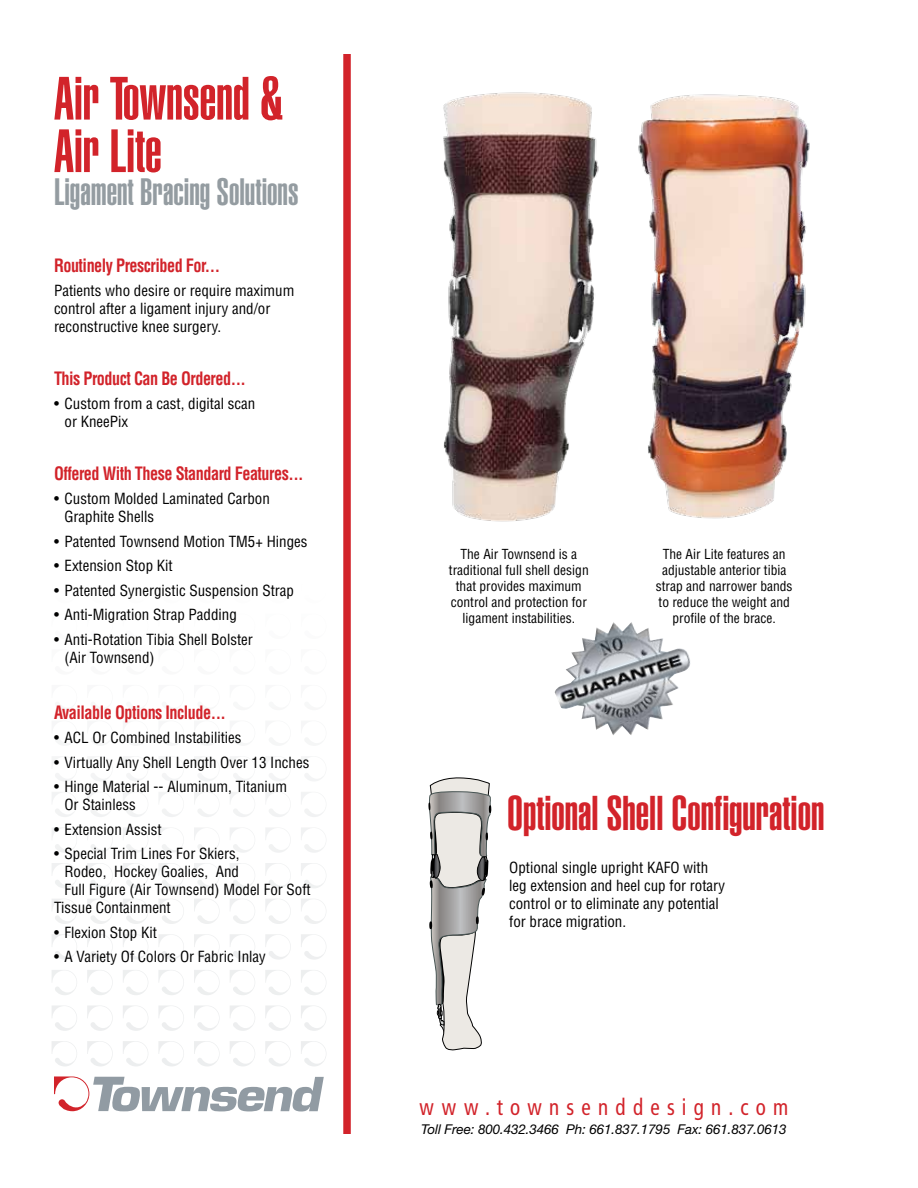
<style>
.page{position:relative;width:918px;height:1188px;background:#fff}
.page>*{position:absolute;margin:0;border:0;box-sizing:border-box;transform-origin:0 0}
.t1{font:60px/52.5px "Helvetica LT Std Ultra Comp";color:#d2232a}
.t2{font:48px "Helvetica LT Std Ultra Comp";color:#d2232a}
.t3{font:37.5px "Helvetica LT Std Ultra Comp";color:#949ca1}
.t4{font:condensed 23.1px "Frutiger LT Std";letter-spacing:.345em;color:#d2232a;scale:.91 1}
.t5{font:700 condensed 18px "Helvetica LT Std";letter-spacing:-.03em;color:#d2232a;scale:.9 1}
.t6{font:condensed 15px/18px "Helvetica LT Std";color:#000}
.t7{font:condensed 13.5px/16.2px "Helvetica LT Std";color:#000;text-align:center}
.t8{font:italic 13.5px "Helvetica Neue LT Std";letter-spacing:-.01em;color:#000}
</style>
<div class="page">
<svg style="left:52px;top:757px;width:21px;height:24px"></svg>
<svg style="left:88px;top:757px;width:22px;height:24px"></svg>
<svg style="left:123px;top:757px;width:20px;height:24px"></svg>
<svg style="left:159px;top:757px;width:21px;height:24px"></svg>
<svg style="left:194px;top:757px;width:23px;height:24px"></svg>
<svg style="left:230px;top:757px;width:20px;height:24px"></svg>
<svg style="left:266px;top:757px;width:21px;height:24px"></svg>
<svg style="left:301px;top:757px;width:22px;height:24px"></svg>
<svg style="left:52px;top:792px;width:22px;height:25px"></svg>
<svg style="left:87px;top:792px;width:23px;height:25px"></svg>
<svg style="left:123px;top:792px;width:22px;height:25px"></svg>
<svg style="left:159px;top:792px;width:22px;height:25px"></svg>
<svg style="left:194px;top:792px;width:22px;height:25px"></svg>
<svg style="left:230px;top:792px;width:22px;height:25px"></svg>
<svg style="left:266px;top:792px;width:22px;height:25px"></svg>
<svg style="left:301px;top:792px;width:22px;height:25px"></svg>
<svg style="left:52px;top:828px;width:24px;height:25px"></svg>
<svg style="left:87px;top:828px;width:25px;height:25px"></svg>
<svg style="left:123px;top:828px;width:25px;height:25px"></svg>
<svg style="left:159px;top:828px;width:22px;height:25px"></svg>
<svg style="left:194px;top:828px;width:25px;height:25px"></svg>
<svg style="left:230px;top:828px;width:25px;height:25px"></svg>
<svg style="left:265px;top:828px;width:24px;height:25px"></svg>
<svg style="left:301px;top:828px;width:25px;height:25px"></svg>
<svg style="left:52px;top:863px;width:25px;height:25px"></svg>
<svg style="left:87px;top:863px;width:26px;height:25px"></svg>
<svg style="left:123px;top:863px;width:25px;height:25px"></svg>
<svg style="left:159px;top:863px;width:25px;height:25px"></svg>
<svg style="left:194px;top:863px;width:25px;height:25px"></svg>
<svg style="left:230px;top:863px;width:25px;height:25px"></svg>
<svg style="left:265px;top:863px;width:26px;height:25px"></svg>
<svg style="left:301px;top:863px;width:25px;height:25px"></svg>
<svg style="left:52px;top:899px;width:25px;height:25px"></svg>
<svg style="left:87px;top:899px;width:26px;height:25px"></svg>
<svg style="left:123px;top:899px;width:25px;height:25px"></svg>
<svg style="left:159px;top:899px;width:25px;height:25px"></svg>
<svg style="left:194px;top:899px;width:26px;height:25px"></svg>
<svg style="left:230px;top:899px;width:25px;height:25px"></svg>
<svg style="left:265px;top:899px;width:26px;height:25px"></svg>
<svg style="left:301px;top:899px;width:25px;height:25px"></svg>
<svg style="left:52px;top:934px;width:25px;height:26px"></svg>
<svg style="left:87px;top:934px;width:26px;height:26px"></svg>
<svg style="left:123px;top:934px;width:25px;height:26px"></svg>
<svg style="left:159px;top:934px;width:25px;height:26px"></svg>
<svg style="left:194px;top:934px;width:26px;height:26px"></svg>
<svg style="left:230px;top:934px;width:25px;height:26px"></svg>
<svg style="left:265px;top:934px;width:26px;height:26px"></svg>
<svg style="left:301px;top:934px;width:25px;height:26px"></svg>
<svg style="left:52px;top:970px;width:25px;height:25px"></svg>
<svg style="left:87px;top:970px;width:26px;height:25px"></svg>
<svg style="left:123px;top:970px;width:25px;height:25px"></svg>
<svg style="left:158px;top:970px;width:26px;height:25px"></svg>
<svg style="left:194px;top:970px;width:26px;height:25px"></svg>
<svg style="left:230px;top:970px;width:25px;height:25px"></svg>
<svg style="left:265px;top:970px;width:26px;height:25px"></svg>
<svg style="left:301px;top:970px;width:25px;height:25px"></svg>
<svg style="left:52px;top:1006px;width:25px;height:25px"></svg>
<svg style="left:87px;top:1006px;width:26px;height:25px"></svg>
<svg style="left:123px;top:1006px;width:25px;height:25px"></svg>
<svg style="left:158px;top:1006px;width:26px;height:25px"></svg>
<svg style="left:194px;top:1006px;width:26px;height:25px"></svg>
<svg style="left:230px;top:1006px;width:25px;height:25px"></svg>
<svg style="left:265px;top:1006px;width:26px;height:25px"></svg>
<svg style="left:301px;top:1006px;width:25px;height:25px"></svg>
<svg style="left:52px;top:1041px;width:25px;height:25px"></svg>
<svg style="left:87px;top:1041px;width:26px;height:25px"></svg>
<svg style="left:123px;top:1041px;width:25px;height:25px"></svg>
<svg style="left:158px;top:1041px;width:26px;height:25px"></svg>
<svg style="left:194px;top:1041px;width:26px;height:25px"></svg>
<svg style="left:230px;top:1041px;width:25px;height:25px"></svg>
<svg style="left:265px;top:1041px;width:26px;height:25px"></svg>
<svg style="left:301px;top:1041px;width:25px;height:25px"></svg>
<div style="left:343px;top:54px;width:8px;height:1080px;background:#d2232a"></div>
<svg style="left:238px;top:1077px;width:86px;height:35px"></svg>
<svg style="left:54px;top:1076px;width:184px;height:36px"></svg>
<img style="left:443px;top:92px;width:156px;height:430px">
<img style="left:638px;top:94px;width:172px;height:425px">
<img style="left:555px;top:622px;width:136px;height:113px">
<svg style="left:428px;top:777px;width:64px;height:274px"></svg>
<h1 class="t1" style="left:54px;top:73px;width:230px">Air Townsend &amp;<br>Air Lite</h1>
<h3 class="t3" style="left:54px;top:170px;width:246px">Ligament Bracing Solutions</h3>
<p class="t5" style="left:54px;top:254px;width:186px">Routinely Prescribed For...</p>
<p class="t6" style="left:54px;top:282px;width:242px">Patients who desire or require maximum control after a ligament injury and/or reconstructive knee surgery.</p>
<p class="t5" style="left:54px;top:367px;width:215px">This Product Can Be Ordered...</p>
<p class="t6" style="left:64px;top:395px;width:192px;text-indent:-10px">• Custom from a cast, digital scan or KneePix</p>
<p class="t5" style="left:54px;top:462px;width:279px">Offered With These Standard Features...</p>
<p class="t6" style="left:64px;top:490px;width:207px;text-indent:-10px">• Custom Molded Laminated Carbon<br>Graphite Shells</p>
<p class="t6" style="left:54px;top:532px;width:255px">• Patented Townsend Motion TM5+ Hinges</p>
<p class="t6" style="left:54px;top:557px;width:120px">• Extension Stop Kit</p>
<p class="t6" style="left:54px;top:581px;width:242px">• Patented Synergistic Suspension Strap</p>
<p class="t6" style="left:54px;top:606px;width:184px">• Anti-Migration Strap Padding</p>
<p class="t6" style="left:64px;top:630px;width:190px;text-indent:-10px">• Anti-Rotation Tibia Shell Bolster (Air Townsend)</p>
<p class="t5" style="left:54px;top:701px;width:193px">Available Options Include...</p>
<p class="t6" style="left:54px;top:729px;width:189px">• ACL Or Combined Instabilities</p>
<p class="t6" style="left:54px;top:753px;width:257px">• Virtually Any Shell Length Over 13 Inches</p>
<p class="t6" style="left:64px;top:778px;width:224px;text-indent:-10px">• Hinge Material -- Aluminum, Titanium<br>Or Stainless</p>
<p class="t6" style="left:54px;top:820px;width:109px">• Extension Assist</p>
<p class="t6" style="left:54px;top:845px;width:187px">• Special Trim Lines For Skiers,</p>
<p class="t6" style="left:64px;top:863px;width:176px">Rodeo, Hockey Goalies, And</p>
<p class="t6" style="left:64px;top:881px;width:248px">Full Figure (Air Townsend) Model For Soft</p>
<p class="t6" style="left:54px;top:899px;width:118px">Tissue Containment</p>
<p class="t6" style="left:54px;top:923px;width:104px">• Flexion Stop Kit</p>
<p class="t6" style="left:54px;top:948px;width:213px">• A Variety Of Colors Or Fabric Inlay</p>
<p class="t7" style="left:449px;top:546px;width:141px">The Air Townsend is a traditional full shell design that provides maximum control and protection for ligament instabilities.</p>
<p class="t7" style="left:656px;top:546px;width:138px">The Air Lite features an adjustable anterior tibia strap and narrower bands to reduce the weight and profile of the brace.</p>
<h2 class="t2" style="left:507px;top:786px;width:319px">Optional Shell Configuration</h2>
<p class="t6" style="left:509px;top:859px;width:218px">Optional single upright KAFO with leg extension and heel cup for rotary control or to eliminate any potential for brace migration.</p>
<h3 class="t4" style="left:419px;top:1094px;width:407px">www.townsenddesign.com</h3>
<p class="t8" style="left:421px;top:1121px;width:367px">Toll Free: 800.432.3466 Ph: 661.837.1795 Fax: 661.837.0613</p>
</div>
